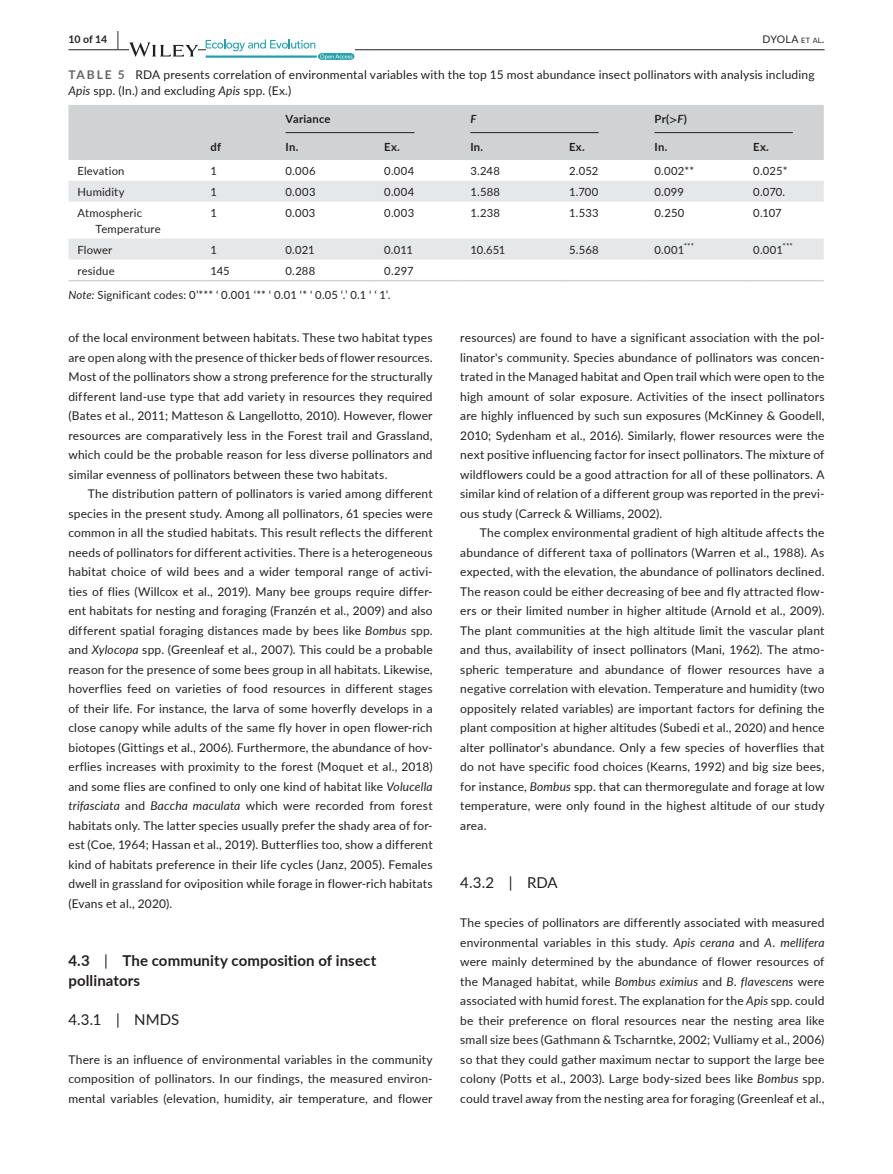
<style>
.page{position:relative;width:893px;height:1174px;background:#fff}
.page>*{position:absolute;margin:0;border:0;box-sizing:border-box;transform-origin:0 0}
.t1{font:700 15px/19.5px "Lato";letter-spacing:.005em;color:#231f20}
.t2{font:15px "Lato";letter-spacing:.005em;color:#231f20}
.t3{font:12px/19.5px "Lato";letter-spacing:.015em;color:#231f20;text-align:justify}
.t4{font:11.25px/15.8px "Lato";letter-spacing:.015em;color:#231f20}
.t5{font:700 11.25px "Lato";letter-spacing:.02em;color:#231f20}
.t6{font:italic 700 11.25px "Lato";color:#231f20}
.t7{font:10.5px "Lato";color:#231f20}
.t8{font:700 10.5px "Lato";color:#231f20}
.t9{font:7.8px "Lato";color:#231f20}
.s1{font-size:19.5px}
.s2{font-size:7.35px}
.s3{font-weight:700;color:#636366}
.s4{font-style:italic}
.s5{font-family:"STIX"}
.s6{font-weight:400}
</style>
<div class="page">
<hr style="left:68px;top:49px;width:756px;height:1px;background:#231f20">
<svg style="left:129px;top:42px;width:69px;height:15px"></svg>
<svg style="left:206px;top:39px;width:148px;height:21px"></svg>
<div style="left:68px;top:105px;width:756px;height:55px;background:#d1d2d4"></div>
<svg style="left:68px;top:181px;width:756px;height:79px;fill:#ecedee"></svg>
<hr style="left:68px;top:280px;width:133px;height:1px;background:#d1d2d4">
<hr style="left:201px;top:280px;width:76px;height:1px;background:#d1d2d4">
<hr style="left:277px;top:280px;width:98px;height:1px;background:#d1d2d4">
<hr style="left:375px;top:280px;width:86px;height:1px;background:#d1d2d4">
<hr style="left:461px;top:280px;width:99px;height:1px;background:#d1d2d4">
<hr style="left:560px;top:280px;width:86px;height:1px;background:#d1d2d4">
<hr style="left:646px;top:280px;width:98px;height:1px;background:#d1d2d4">
<hr style="left:744px;top:280px;width:80px;height:1px;background:#d1d2d4">
<hr style="left:286px;top:132px;width:128px;height:1px;background:#231f20">
<hr style="left:470px;top:132px;width:129px;height:1px;background:#231f20">
<hr style="left:655px;top:132px;width:138px;height:1px;background:#231f20">
<p class="t8" style="left:68px;top:31px;width:52px">10 of 14 <span class="s1">|</span></p>
<p class="t7" style="left:762px;top:31px;width:63px">DYOLA <span class="s2">et al</span> .</p>
<p class="t3" style="left:68px;top:66px;width:748px;line-height:16.5px"><span class="s3">TABLE 5</span> RDA presents correlation of environmental variables with the top 15 most abundance insect pollinators with analysis including<br><span class="s4">Apis</span> spp. (In.) and excluding <span class="s4">Apis</span> spp. (Ex.)</p>
<p class="t5" style="left:210px;top:138px;width:12px">df</p>
<p class="t5" style="left:286px;top:111px;width:46px">Variance</p>
<p class="t6" style="left:470px;top:111px;width:7px">F</p>
<p class="t5" style="left:655px;top:111px;width:34px">Pr(<span class="s5">&gt;</span><span class="s4">F</span>)</p>
<p class="t5" style="left:286px;top:138px;width:14px">In.</p>
<p class="t5" style="left:384px;top:138px;width:17px">Ex.</p>
<p class="t5" style="left:470px;top:138px;width:14px">In.</p>
<p class="t5" style="left:569px;top:138px;width:17px">Ex.</p>
<p class="t5" style="left:655px;top:138px;width:14px">In.</p>
<p class="t5" style="left:753px;top:138px;width:17px">Ex.</p>
<p class="t4" style="left:77px;top:162px;width:49px">Elevation</p>
<p class="t4" style="left:210px;top:162px;width:8px">1</p>
<p class="t4" style="left:286px;top:162px;width:31px">0.006</p>
<p class="t4" style="left:384px;top:162px;width:32px">0.004</p>
<p class="t4" style="left:470px;top:162px;width:31px">3.248</p>
<p class="t4" style="left:569px;top:162px;width:31px">2.052</p>
<p class="t4" style="left:655px;top:162px;width:41px">0.002**</p>
<p class="t4" style="left:753px;top:162px;width:36px">0.025*</p>
<p class="t4" style="left:77px;top:183px;width:49px">Humidity</p>
<p class="t4" style="left:210px;top:183px;width:8px">1</p>
<p class="t4" style="left:286px;top:183px;width:31px">0.003</p>
<p class="t4" style="left:384px;top:183px;width:32px">0.004</p>
<p class="t4" style="left:470px;top:183px;width:31px">1.588</p>
<p class="t4" style="left:569px;top:183px;width:31px">1.700</p>
<p class="t4" style="left:655px;top:183px;width:31px">0.099</p>
<p class="t4" style="left:753px;top:183px;width:33px">0.070.</p>
<p class="t4" style="left:95px;top:204px;width:67px;text-indent:-18px">Atmospheric<br>Temperature</p>
<p class="t4" style="left:210px;top:204px;width:8px">1</p>
<p class="t4" style="left:286px;top:204px;width:31px">0.003</p>
<p class="t4" style="left:384px;top:204px;width:31px">0.003</p>
<p class="t4" style="left:470px;top:204px;width:31px">1.238</p>
<p class="t4" style="left:569px;top:204px;width:31px">1.533</p>
<p class="t4" style="left:654px;top:204px;width:31px">0.250</p>
<p class="t4" style="left:753px;top:204px;width:30px">0.107</p>
<p class="t4" style="left:77px;top:241px;width:36px">Flower</p>
<p class="t4" style="left:210px;top:241px;width:8px">1</p>
<p class="t4" style="left:286px;top:241px;width:31px">0.021</p>
<p class="t4" style="left:384px;top:241px;width:30px">0.011</p>
<p class="t4" style="left:470px;top:241px;width:36px">10.651</p>
<p class="t4" style="left:569px;top:241px;width:31px">5.568</p>
<p class="t4" style="left:654px;top:241px;width:31px">0.001</p>
<p class="t9" style="left:684px;top:240px;width:12px">***</p>
<p class="t9" style="left:782px;top:240px;width:12px">***</p>
<p class="t4" style="left:753px;top:241px;width:31px">0.001</p>
<p class="t4" style="left:77px;top:262px;width:39px">residue</p>
<p class="t4" style="left:210px;top:262px;width:21px">145</p>
<p class="t4" style="left:286px;top:262px;width:31px">0.288</p>
<p class="t4" style="left:384px;top:262px;width:31px">0.297</p>
<p class="t4" style="left:68px;top:287px;width:323px"><span class="s4">Note:</span> Significant codes: 0’*** ‘ 0.001 ‘** ‘ 0.01 ‘* ‘ 0.05 ‘.’ 0.1 ‘ ‘ 1’.</p>
<p class="t3" style="left:68px;top:327px;width:366px">of the local environment between habitats. These two habitat types are open along with the presence of thicker beds of flower resources.<br>Most of the pollinators show a strong preference for the structurally different land-use type that add variety in resources they required (Bates et al., 2011; Matteson &amp; Langellotto, 2010). However, flower resources are comparatively less in the Forest trail and Grassland, which could be the probable reason for less diverse pollinators and similar evenness of pollinators between these two habitats.</p>
<p class="t3" style="left:68px;top:483px;width:366px;text-indent:20px">The distribution pattern of pollinators is varied among different species in the present study. Among all pollinators, 61 species were common in all the studied habitats. This result reflects the different needs of pollinators for different activities. There is a heterogeneous habitat choice of wild bees and a wider temporal range of activi&shy;ties of flies (Willcox et al., 2019). Many bee groups require differ&shy;ent habitats for nesting and foraging (Franzén et al., 2009) and also different spatial foraging distances made by bees like <span class="s4">Bombus</span> spp. and <span class="s4">Xylocopa</span> spp. (Greenleaf et al., 2007). This could be a probable reason for the presence of some bees group in all habitats. Likewise, hoverflies feed on varieties of food resources in different stages of their life. For instance, the larva of some hoverfly develops in a close canopy while adults of the same fly hover in open flower-rich biotopes (Gittings et al., 2006). Furthermore, the abundance of hov&shy;erflies increases with proximity to the forest (Moquet et al., 2018) and some flies are confined to only one kind of habitat like <span class="s4">Volucella trifasciata</span> and <span class="s4">Baccha maculata</span> which were recorded from forest habitats only. The latter species usually prefer the shady area of for&shy;est (Coe, 1964; Hassan et al., 2019). Butterflies too, show a different kind of habitats preference in their life cycles (Janz, 2005). Females dwell in grassland for oviposition while forage in flower-rich habitats (Evans et al., 2020).</p>
<p class="t1" style="left:68px;top:950px;width:309px">4.3 <span class="s6">|</span> The community composition of insect pollinators</p>
<p class="t2" style="left:68px;top:1008px;width:112px">4.3.1 | NMDS</p>
<p class="t3" style="left:68px;top:1049px;width:366px">There is an influence of environmental variables in the community composition of pollinators. In our findings, the measured environ&shy;mental variables (elevation, humidity, air temperature, and flower</p>
<p class="t3" style="left:460px;top:327px;width:366px">resources) are found to have a significant association with the pol&shy;linator's community. Species abundance of pollinators was concen&shy;trated in the Managed habitat and Open trail which were open to the high amount of solar exposure. Activities of the insect pollinators are highly influenced by such sun exposures (McKinney &amp; Goodell, 2010; Sydenham et al., 2016). Similarly, flower resources were the next positive influencing factor for insect pollinators. The mixture of wildflowers could be a good attraction for all of these pollinators. A similar kind of relation of a different group was reported in the previ&shy;ous study (Carreck &amp; Williams, 2002).</p>
<p class="t3" style="left:460px;top:522px;width:366px;text-indent:20px">The complex environmental gradient of high altitude affects the abundance of different taxa of pollinators (Warren et al., 1988). As expected, with the elevation, the abundance of pollinators declined.<br>The reason could be either decreasing of bee and fly attracted flow&shy;ers or their limited number in higher altitude (Arnold et al., 2009).<br>The plant communities at the high altitude limit the vascular plant and thus, availability of insect pollinators (Mani, 1962). The atmo&shy;spheric temperature and abundance of flower resources have a negative correlation with elevation. Temperature and humidity (two oppositely related variables) are important factors for defining the plant composition at higher altitudes (Subedi et al., 2020) and hence alter pollinator's abundance. Only a few species of hoverflies that do not have specific food choices (Kearns, 1992) and big size bees, for instance, <span class="s4">Bombus</span> spp. that can thermoregulate and forage at low temperature, were only found in the highest altitude of our study area.</p>
<p class="t2" style="left:460px;top:872px;width:99px">4.3.2 | RDA</p>
<p class="t3" style="left:460px;top:912px;width:366px">The species of pollinators are differently associated with measured environmental variables in this study. <span class="s4">Apis cerana</span> and <span class="s4">A</span>. <span class="s4">mellifera </span>were mainly determined by the abundance of flower resources of the Managed habitat, while <span class="s4">Bombus eximius</span> and <span class="s4">B</span>. <span class="s4">flavescens</span> were associated with humid forest. The explanation for the <span class="s4">Apis</span> spp. could be their preference on floral resources near the nesting area like small size bees (Gathmann &amp; Tscharntke, 2002; Vulliamy et al., 2006) so that they could gather maximum nectar to support the large bee colony (Potts et al., 2003). Large body-sized bees like <span class="s4">Bombus</span> spp. could travel away from the nesting area for foraging (Greenleaf et al.,</p>
</div>
